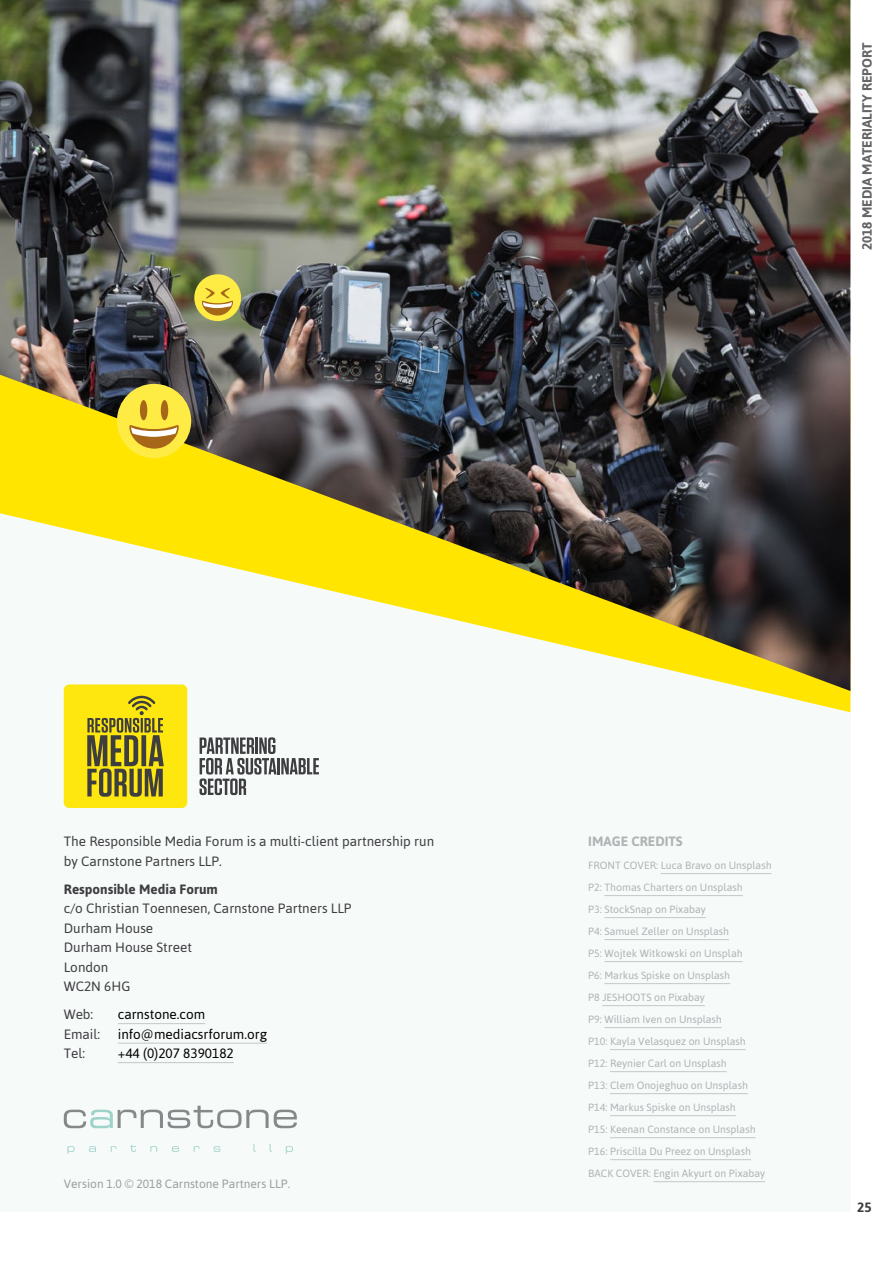
<style>
.page{position:relative;width:893px;height:1263px;background:#fff}
.page>*{position:absolute;margin:0;border:0;box-sizing:border-box;transform-origin:0 0}
.t1{font:13.5px/19.5px "Asap";color:#3e3d40}
.t2{font:13.5px "Asap";color:#000}
.t3{font:700 13.5px "Asap";color:#646567}
.t4{font:700 13.5px "Asap";color:#3e3d40}
.t5{font:700 13.5px "Asap";color:#b1b3b4}
.t6{font:12px "Asap";color:#9c9e9f}
.t7{font:10.5px/22px "Asap";color:#b1b3b4}
</style>
<div class="page">
<div style="left:0;top:0;width:850px;height:1212px;background:#f6faf9"></div>
<img style="left:0;top:0;width:850px;height:691px">
<svg style="left:64px;top:684px;width:123px;height:124px;background:#d0bf1a"></svg>
<svg style="left:200px;top:737px;width:119px;height:58px"></svg>
<hr style="left:118px;top:1023px;width:87px;height:1px;background:#c6c7c8">
<hr style="left:118px;top:1043px;width:149px;height:1px;background:#c6c7c8">
<hr style="left:118px;top:1062px;width:116px;height:1px;background:#c6c7c8">
<svg style="left:64px;top:1106px;width:233px;height:22px"></svg>
<svg style="left:67px;top:1146px;width:8px;height:8px"></svg>
<svg style="left:89px;top:1146px;width:7px;height:6px"></svg>
<svg style="left:111px;top:1146px;width:6px;height:6px"></svg>
<svg style="left:130px;top:1145px;width:6px;height:7px"></svg>
<svg style="left:150px;top:1146px;width:7px;height:6px"></svg>
<svg style="left:172px;top:1146px;width:7px;height:6px"></svg>
<svg style="left:194px;top:1146px;width:5px;height:6px"></svg>
<svg style="left:214px;top:1146px;width:6px;height:6px"></svg>
<svg style="left:286px;top:1146px;width:7px;height:8px"></svg>
<svg style="left:253px;top:1144px;width:3px;height:8px"></svg>
<hr style="left:661px;top:873px;width:111px;height:1px;background:#c6c7c8">
<hr style="left:604px;top:895px;width:139px;height:1px;background:#c6c7c8">
<hr style="left:604px;top:917px;width:102px;height:1px;background:#c6c7c8">
<hr style="left:604px;top:939px;width:125px;height:1px;background:#c6c7c8">
<hr style="left:604px;top:961px;width:139px;height:1px;background:#c6c7c8">
<hr style="left:604px;top:983px;width:126px;height:1px;background:#c6c7c8">
<hr style="left:602px;top:1005px;width:103px;height:1px;background:#c6c7c8">
<hr style="left:604px;top:1027px;width:118px;height:1px;background:#c6c7c8">
<hr style="left:610px;top:1049px;width:136px;height:1px;background:#c6c7c8">
<hr style="left:610px;top:1071px;width:117px;height:1px;background:#c6c7c8">
<hr style="left:610px;top:1093px;width:138px;height:1px;background:#c6c7c8">
<hr style="left:610px;top:1115px;width:126px;height:1px;background:#c6c7c8">
<hr style="left:610px;top:1137px;width:146px;height:1px;background:#c6c7c8">
<hr style="left:610px;top:1159px;width:141px;height:1px;background:#c6c7c8">
<hr style="left:653px;top:1181px;width:112px;height:1px;background:#c6c7c8">
<div style="left:194px;top:274px;width:47px;height:47px;background:#feec45;border-radius:50%"></div>
<svg style="left:202px;top:288px;width:31px;height:28px"></svg>
<div style="left:117px;top:384px;width:74px;height:74px;background:#feec45;border-radius:50%"></div>
<div style="left:161px;top:400px;width:7px;height:20px;background:#a66818;border-radius:50%"></div>
<div style="left:140px;top:400px;width:7px;height:20px;background:#a66818;border-radius:50%"></div>
<svg style="left:129px;top:425px;width:50px;height:24px"></svg>
<p class="t3" style="left:859px;top:250px;width:209px;rotate:-90deg">2018 MEDIA MATERIALITY REPORT</p>
<p class="t1" style="left:64px;top:831px;width:372px">The Responsible Media Forum is a multi-client partnership run by Carnstone Partners LLP.</p>
<p class="t4" style="left:64px;top:881px;width:156px">Responsible Media Forum</p>
<p class="t1" style="left:64px;top:898px;width:289px">c/o Christian Toennesen, Carnstone Partners LLP<br>Durham House<br>Durham House Street<br>London<br>WC2N 6HG</p>
<p class="t1" style="left:64px;top:1004px;width:31px">Web:</p>
<p class="t2" style="left:118px;top:1006px;width:89px">carnstone.com</p>
<p class="t1" style="left:64px;top:1024px;width:38px">Email:</p>
<p class="t2" style="left:118px;top:1026px;width:151px">info@mediacsrforum.org</p>
<p class="t1" style="left:64px;top:1043px;width:23px">Tel:</p>
<p class="t2" style="left:118px;top:1045px;width:118px">+44 (0)207 8390182</p>
<p class="t6" style="left:64px;top:1177px;width:228px">Version 1.0 © 2018 Carnstone Partners LLP.</p>
<p class="t5" style="left:588px;top:833px;width:96px">IMAGE CREDITS</p>
<p class="t7" style="left:588px;top:854px;width:185px">FRONT COVER: Luca Bravo on Unsplash<br>P2: Thomas Charters on Unsplash<br>P3: StockSnap on Pixabay<br>P4: Samuel Zeller on Unsplash<br>P5: Wojtek Witkowski on Unsplah<br>P6: Markus Spiske on Unsplash<br>P8 JESHOOTS on Pixabay<br>P9: William Iven on Unsplash<br>P10: Kayla Velasquez on Unsplash<br>P12: Reynier Carl on Unsplash<br>P13: Clem Onojeghuo on Unsplash<br>P14: Markus Spiske on Unsplash<br>P15: Keenan Constance on Unsplash<br>P16: Priscilla Du Preez on Unsplash<br>BACK COVER: Engin Akyurt on Pixabay</p>
<p class="t4" style="left:857px;top:1199px;width:16px">25</p>
</div>
